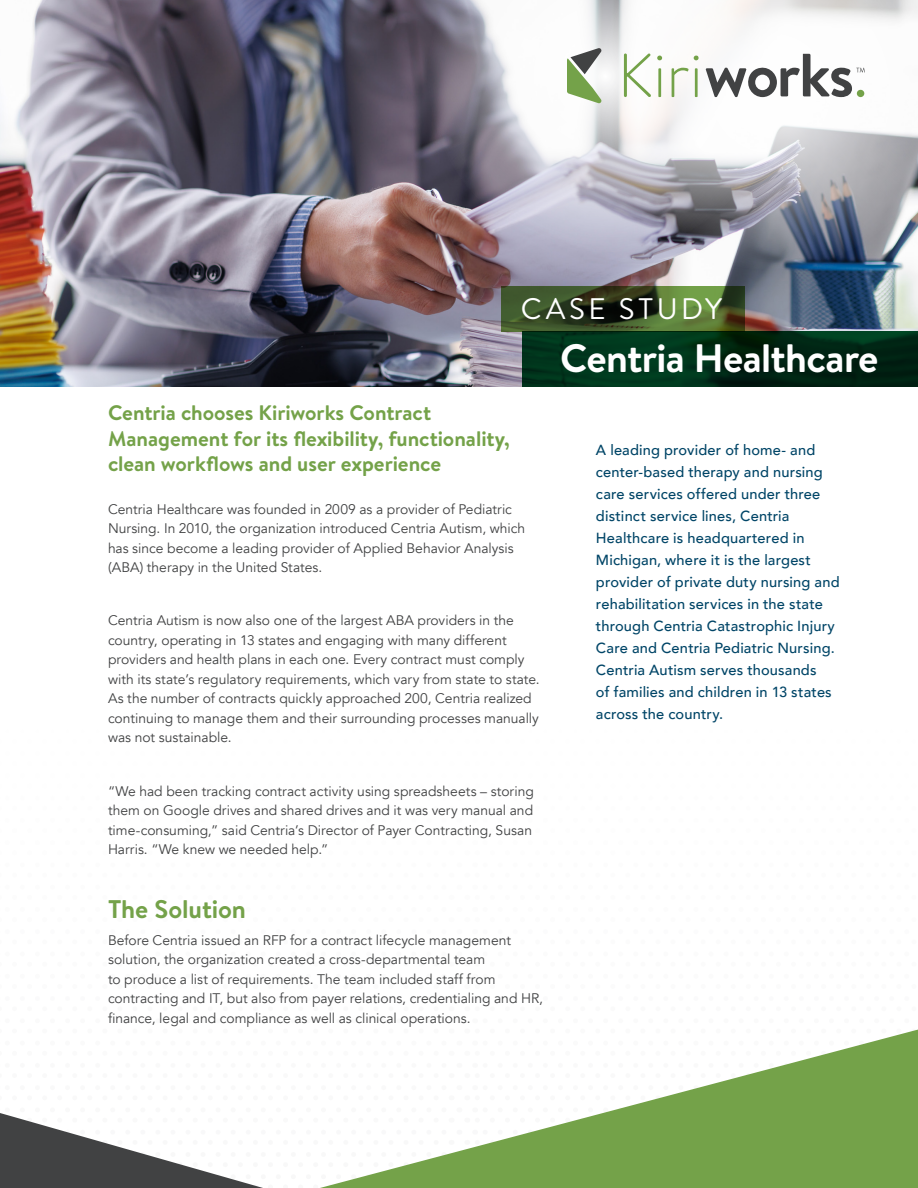
<style>
.page{position:relative;width:918px;height:1188px;background:#fff}
.page>*{position:absolute;margin:0;border:0;box-sizing:border-box;transform-origin:0 0}
.t1{font:700 39.6px "Brandon Text";letter-spacing:-.015em;color:#fff}
.t2{font:29.7px "Brandon Text";letter-spacing:.115em;color:#fff}
.headline{font:700 25.5px "Brandon Text";letter-spacing:-.005em;color:#74a249}
.quote{font:700 21px/25.2px "Brandon Text";color:#74a249}
.quote-2{font:500 14.7px/21.9px "Avenir";letter-spacing:.01em;color:#004567}
.headline-2{font:13.8px/19.5px "Avenir";color:#414243}
.body{font:13.8px/19.5px "Avenir";color:#414243}
</style>
<div class="page">
<svg style="left:0;top:1113px;width:263px;height:75px"></svg>
<svg style="left:320px;top:1029px;width:598px;height:159px"></svg>
<img style="left:0;top:0;width:918px;height:387px">
<svg style="left:428px;top:0;width:165px;height:253px"></svg>
<svg style="left:593px;top:0;width:325px;height:270px"></svg>
<svg style="left:657px;top:55px;width:5px;height:42px"></svg>
<svg style="left:672px;top:55px;width:27px;height:42px"></svg>
<svg style="left:624px;top:53px;width:27px;height:44px"></svg>
<svg style="left:567px;top:48px;width:34px;height:55px"></svg>
<svg style="left:705px;top:54px;width:160px;height:43px"></svg>
<svg style="left:502px;top:286px;width:243px;height:45px;background:#3f5428"></svg>
<svg style="left:522px;top:331px;width:396px;height:56px;background:#002c17"></svg>
<p class="t2" style="left:521px;top:289px;width:203px">CASE STUDY</p>
<p class="t1" style="left:560px;top:331px;width:320px">Centria Healthcare</p>
<p class="quote" style="left:108px;top:400px;width:403px">Centria chooses Kiriworks Contract<br>Management for its flexibility, functionality, clean workflows and user experience</p>
<p class="headline-2" style="left:108px;top:499px;width:419px">Centria Healthcare was founded in 2009 as a provider of Pediatric Nursing. In 2010, the organization introduced Centria Autism, which has since become a leading provider of Applied Behavior Analysis (ABA) therapy in the United States.</p>
<p class="headline-2" style="left:108px;top:611px;width:433px">Centria Autism is now also one of the largest ABA providers in the country, operating in 13 states and engaging with many different providers and health plans in each one. Every contract must comply with its state’s regulatory requirements, which vary from state to state.<br>As the number of contracts quickly approached 200, Centria realized continuing to manage them and their surrounding processes manually was not sustainable.</p>
<p class="headline-2" style="left:108px;top:781px;width:427px">“We had been tracking contract activity using spreadsheets – storing them on Google drives and shared drives and it was very manual and time-consuming,” said Centria’s Director of Payer Contracting, Susan Harris. “We knew we needed help.”</p>
<p class="headline" style="left:108px;top:892px;width:140px">The Solution</p>
<p class="body" style="left:108px;top:930px;width:437px">Before Centria issued an RFP for a contract lifecycle management solution, the organization created a cross-departmental team<br>to produce a list of requirements. The team included staff from contracting and IT, but also from payer relations, credentialing and HR, finance, legal and compliance as well as clinical operations.</p>
<p class="quote-2" style="left:596px;top:438px;width:245px">A leading provider of home- and center-based therapy and nursing care services offered under three distinct service lines, Centria Healthcare is headquartered in Michigan, where it is the largest provider of private duty nursing and rehabilitation services in the state through Centria Catastrophic Injury Care and Centria Pediatric Nursing.<br>Centria Autism serves thousands<br>of families and children in 13 states across the country.</p>
</div>
